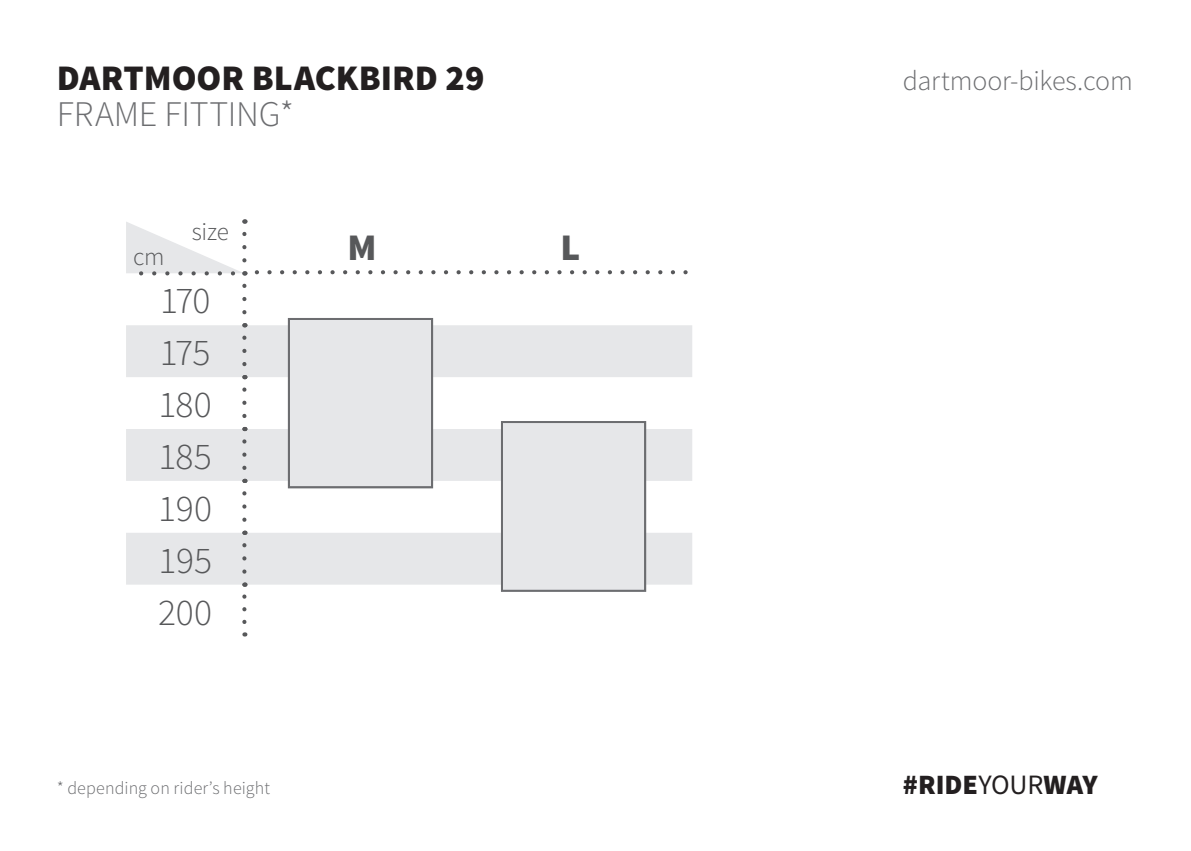
<style>
.page{position:relative;width:1191px;height:851px;background:#fff}
.page>*{position:absolute;margin:0;border:0;box-sizing:border-box;transform-origin:0 0}
.t1{font:300 37.6px/51.8px "Source Sans Pro";letter-spacing:-.01em;color:#57585a;text-align:justify}
.t2{font:900 37.6px "Source Sans Pro";color:#57585a}
.t3{font:900 36px "Source Sans Pro";color:#231f20}
.t4{font:300 36px "Source Sans Pro";letter-spacing:-.005em;color:#6c6d70}
.t5{font:300 28px "Source Sans Pro";letter-spacing:-.005em;color:#6c6d70}
.t6{font:900 28px "Source Sans Pro";color:#231f20}
.t7{font:300 25px "Source Sans Pro";letter-spacing:-.01em;color:#57585a}
.t8{font:300 18px "Source Sans Pro";letter-spacing:.005em;color:#6c6d70}
.s1{font-weight:400}
</style>
<div class="page">
<svg style="left:126px;top:325px;width:566px;height:259px;fill:#e6e7e9"></svg>
<svg style="left:126px;top:219px;width:120px;height:93px"></svg>
<svg style="left:242px;top:323px;width:4px;height:41px"></svg>
<svg style="left:242px;top:375px;width:4px;height:41px"></svg>
<svg style="left:242px;top:427px;width:4px;height:41px"></svg>
<svg style="left:242px;top:478px;width:4px;height:41px"></svg>
<svg style="left:242px;top:530px;width:4px;height:41px"></svg>
<svg style="left:242px;top:582px;width:4px;height:40px"></svg>
<div style="left:289px;top:319px;width:143px;height:168px;background:#e6e7e9"></div>
<div style="left:288px;top:318px;width:145px;height:170px;border:2px solid #6c6d70"></div>
<div style="left:502px;top:422px;width:143px;height:168px;background:#e6e7e9"></div>
<div style="left:501px;top:421px;width:145px;height:170px;border:2px solid #6c6d70"></div>
<svg style="left:257px;top:270px;width:431px;height:4px"></svg>
<h2 class="t3" style="left:57px;top:55px;width:429px">DARTMOOR BLACKBIRD 29</h2>
<h2 class="t4" style="left:57px;top:92px;width:239px">FRAME FITTING*</h2>
<h3 class="t7" style="left:133px;top:242px;width:33px">cm</h3>
<h3 class="t7" style="left:192px;top:217px;width:39px">size</h3>
<h1 class="t1" style="left:158px;top:275px;width:56px">170<br>175<br>180<br>185<br>190<br>195<br>200</h1>
<p class="t8" style="left:57px;top:777px;width:215px">* depending on rider’s height</p>
<h1 class="t2" style="left:347px;top:223px;width:31px">M</h1>
<h1 class="t2" style="left:560px;top:223px;width:21px">L</h1>
<h3 class="t5" style="left:902px;top:64px;width:231px">dartmoor-bikes.com</h3>
<h3 class="t6" style="left:902px;top:766px;width:196px">#RIDE<span class="s1">YOUR</span>WAY</h3>
</div>
